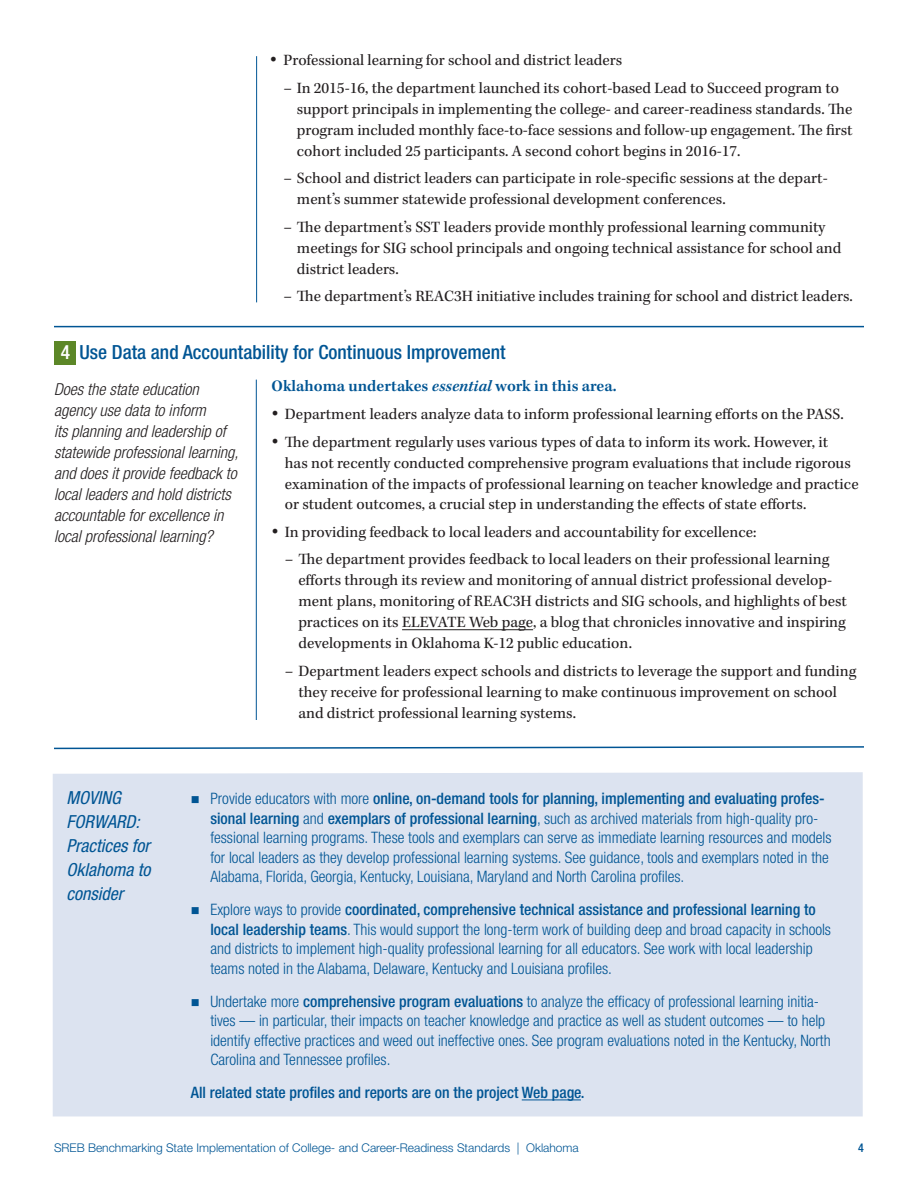
<style>
.page{position:relative;width:918px;height:1188px;background:#fff}
.page>*{position:absolute;margin:0;border:0;box-sizing:border-box;transform-origin:0 0}
.t1{font:500 condensed 19.5px "Helvetica Neue";color:#005594}
.t2{font:italic condensed 18px/24px "Helvetica Neue";color:#005594}
.t3{font:italic 300 condensed 16.5px/21px "Helvetica Neue";color:#231f20}
.t4{font:600 16.5px "Kepler Std";color:#005594}
.t5{font:16.2px/21px "Kepler Std";color:#231f20}
.t6{font:300 condensed 15.75px/19.5px "Helvetica Neue";color:#005594}
.t7{font:500 condensed 15.75px "Helvetica Neue";color:#005594}
.t8{font:300 12px "Helvetica Neue";color:#005594}
.t9{font:500 condensed 12px "Helvetica Neue";color:#005594}
.s1{color:#fff}
.s2{font-style:italic}
.s3{font-weight:500}
</style>
<div class="page">
<hr style="left:256px;top:56px;width:1px;height:246px;background:#005594">
<div style="left:54px;top:341px;width:22px;height:24px;background:#5c8727"></div>
<hr style="left:402px;top:629px;width:131px;height:1px;background:#231f20">
<hr style="left:54px;top:326px;width:810px;height:1px;background:#005594">
<hr style="left:256px;top:380px;width:1px;height:340px;background:#005594">
<div style="left:53px;top:772px;width:810px;height:344px;background:#dce3f0"></div>
<hr style="left:522px;top:1100px;width:59px;height:1px;background:#005594">
<svg style="left:54px;top:746px;width:810px;height:4px"></svg>
<p class="t5" style="left:283px;top:50px;width:340px">Professional learning for school and district leaders</p>
<p class="t5" style="left:297px;top:78px;width:557px;text-indent:-13px">– In 2015-16, the department launched its cohort-based Lead to Succeed program to support principals in implementing the college- and career-readiness standards. The program included monthly face-to-face sessions and follow-up engagement. The first cohort included 25 participants. A second cohort begins in 2016-17.</p>
<p class="t5" style="left:297px;top:168px;width:532px;text-indent:-13px">– School and district leaders can participate in role-specific sessions at the depart&shy;ment’s summer statewide professional development conferences.</p>
<p class="t5" style="left:297px;top:217px;width:546px;text-indent:-13px">– The department’s SST leaders provide monthly professional learning community meetings for SIG school principals and ongoing technical assistance for school and district leaders.</p>
<p class="t5" style="left:283px;top:286px;width:571px">– The department’s REAC3H initiative includes training for school and district leaders.</p>
<p class="t1" style="left:61px;top:341px;width:446px"><span class="s1">4</span> Use Data and Accountability for Continuous Improvement</p>
<p class="t3" style="left:54px;top:379px;width:186px">Does the state education agency use data to inform<br>its planning and leadership of statewide professional learning, and does it provide feedback to local leaders and hold districts accountable for excellence in local professional learning?</p>
<p class="t4" style="left:271px;top:377px;width:347px">Oklahoma undertakes <span class="s2">essential</span> work in this area.</p>
<p class="t5" style="left:285px;top:401px;width:560px;line-height:27.5px">Department leaders analyze data to inform professional learning efforts on the PASS.<br>The department regularly uses various types of data to inform its work. However, it</p>
<p class="t5" style="left:285px;top:453px;width:575px">has not recently conducted comprehensive program evaluations that include rigorous examination of the impacts of professional learning on teacher knowledge and practice or student outcomes, a crucial step in understanding the effects of state efforts.</p>
<p class="t5" style="left:285px;top:522px;width:473px">In providing feedback to local leaders and accountability for excellence:</p>
<p class="t5" style="left:298px;top:550px;width:550px;text-indent:-13px">– The department provides feedback to local leaders on their professional learning efforts through its review and monitoring of annual district professional develop&shy;ment plans, monitoring of REAC3H districts and SIG schools, and highlights of best practices on its ELEVATE Web page, a blog that chronicles innovative and inspiring developments in Oklahoma K-12 public education.</p>
<p class="t5" style="left:298px;top:661px;width:560px;text-indent:-13px">– Department leaders expect schools and districts to leverage the support and funding they receive for professional learning to make continuous improvement on school and district professional learning systems.</p>
<p class="t2" style="left:67px;top:786px;width:85px">MOVING<br>FORWARD:<br>Practices for<br>Oklahoma to consider</p>
<p class="t6" style="left:210px;top:789px;width:623px;text-indent:-19px">■ Provide educators with more <span class="s3">online, on-demand tools for planning, implementing and evaluating profes&shy;sional learning</span> and <span class="s3">exemplars of professional learning</span>, such as archived materials from high-quality pro&shy;fessional learning programs. These tools and exemplars can serve as immediate learning resources and models for local leaders as they develop professional learning systems. See guidance, tools and exemplars noted in the Alabama, Florida, Georgia, Kentucky, Louisiana, Maryland and North Carolina profiles.</p>
<p class="t6" style="left:210px;top:900px;width:622px;text-indent:-19px">■ Explore ways to provide <span class="s3">coordinated, comprehensive technical assistance and professional learning to local leadership teams</span>. This would support the long-term work of building deep and broad capacity in schools and districts to implement high-quality professional learning for all educators. See work with local leadership teams noted in the Alabama, Delaware, Kentucky and Louisiana profiles.</p>
<p class="t6" style="left:210px;top:991px;width:622px;text-indent:-20px">■ Undertake more <span class="s3">comprehensive program evaluations</span> to analyze the efficacy of professional learning initia&shy;tives — in particular, their impacts on teacher knowledge and practice as well as student outcomes — to help identify effective practices and weed out ineffective ones. See program evaluations noted in the Kentucky, North Carolina and Tennessee profiles.</p>
<p class="t7" style="left:191px;top:1083px;width:395px">All related state profiles and reports are on the project Web page.</p>
<p class="t8" style="left:54px;top:1141px;width:526px">SREB Benchmarking State Implementation of College- and Career-Readiness Standards | Oklahoma</p>
<p class="t9" style="left:858px;top:1141px;width:7px">4</p>
</div>
